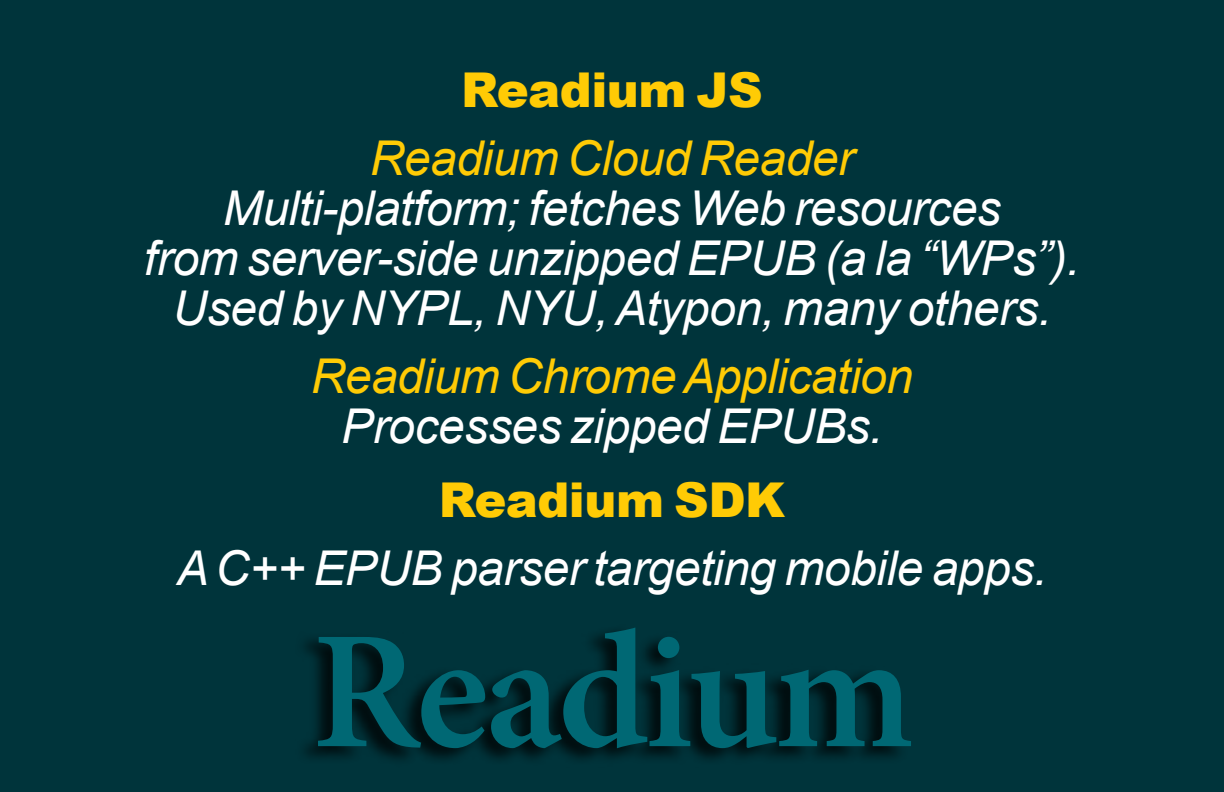
<style>
.page{position:relative;width:1224px;height:792px;background:#00343b}
.page>*{position:absolute;margin:0;border:0;box-sizing:border-box;transform-origin:0 0}
.t1{font:600 168px "Minion Pro";letter-spacing:-.025em;color:#006874}
.t2{font:italic 48px/50px "Arial";letter-spacing:-.01em;color:#fff;text-align:center}
.t3{font:italic 48px "Arial";letter-spacing:-.01em;color:#ffcb05}
.t4{font:900 48px "Arial";letter-spacing:-.01em;color:#ffcb05}
</style>
<div class="page">
<div style="left:295px;top:624px;width:614px;height:144px;background:#000;opacity:.75"></div>
<p class="t4" style="left:461px;top:55px;width:303px">Readium JS</p>
<p class="t3" style="left:370px;top:127px;width:486px">Readium Cloud Reader</p>
<p class="t2" style="left:144px;top:184px;width:937px">Multi-platform; fetches Web resources<br>from server-side unzipped EPUB (a la “WPs”).<br>Used by NYPL, NYU, Atypon, many others.</p>
<p class="t3" style="left:311px;top:345px;width:604px">Readium Chrome Application</p>
<p class="t2" style="left:341px;top:402px;width:543px">Processes zipped EPUBs.</p>
<p class="t4" style="left:439px;top:465px;width:348px">Readium SDK</p>
<p class="t2" style="left:177px;top:544px;width:872px">A C++ EPUB parser targeting mobile apps.</p>
<h1 class="t1" style="left:312px;top:576px;width:604px">Readium</h1>
</div>
